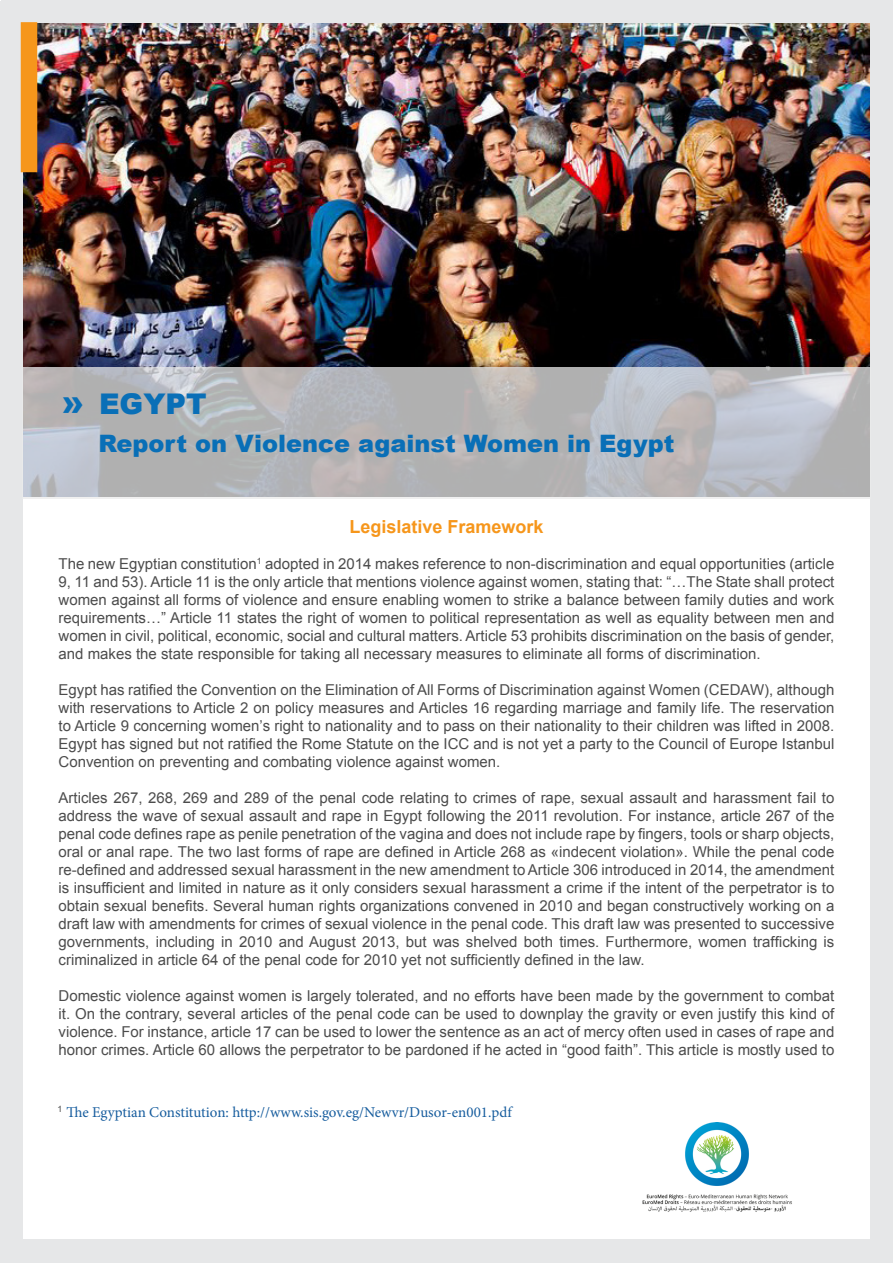
<style>
.page{position:relative;width:893px;height:1263px;background:#fff}
.page>*{position:absolute;margin:0;border:0;box-sizing:border-box;transform-origin:0 0}
.Country_name{font:900 28.5px "Arial";color:#096fb7}
.Sub_title{font:900 24px "Arial";color:#096fb7}
.t1{font:700 18px "Arial";color:#f6961b}
.t2{font:15px/18px "Arial";color:#4c4c4c;text-align:justify}
.t3{font:15px "Minion Pro";color:#175d9e}
.s1{font-size:34.5px}
</style>
<div class="page">
<img style="left:22px;top:22px;width:848px;height:345px">
<div style="left:2px;top:0;width:891px;height:22px;background:#e6e7e8"></div>
<div style="left:2px;top:1239px;width:891px;height:24px;background:#e6e7e8"></div>
<div style="left:0;top:1px;width:22px;height:1262px;background:#e6e7e8"></div>
<div style="left:870px;top:1px;width:22px;height:1262px;background:#e6e7e8"></div>
<div style="left:21px;top:22px;width:16px;height:150px;background:#f6961b"></div>
<svg style="left:22px;top:367px;width:848px;height:132px;fill:#b4b3b4"></svg>
<img style="left:642px;top:1122px;width:150px;height:90px">
<p class="Country_name" style="left:61px;top:383px;width:147px"><span class="s1">»</span> EGYPT</p>
<p class="Sub_title" style="left:98px;top:426px;width:577px">Report on Violence against Women in Egypt</p>
<p class="t1" style="left:349px;top:515px;width:196px">Legislative Framework</p>
<p class="t2" style="left:59px;top:555px;width:777px">The new Egyptian constitution<sup>1</sup> adopted in 2014 makes reference to non-discrimination and equal opportunities (article 9, 11 and 53). Article 11 is the only article that mentions violence against women, stating that: “…The State shall protect women against all forms of violence and ensure enabling women to strike a balance between family duties and work requirements…” Article 11 states the right of women to political representation as well as equality between men and women in civil, political, economic, social and cultural matters. Article 53 prohibits discrimination on the basis of gender, and makes the state responsible for taking all necessary measures to eliminate all forms of discrimination.</p>
<p class="t2" style="left:59px;top:681px;width:777px">Egypt has ratified the Convention on the Elimination of All Forms of Discrimination against Women (CEDAW), although with reservations to Article 2 on policy measures and Articles 16 regarding marriage and family life. The reservation to Article 9 concerning women’s right to nationality and to pass on their nationality to their children was lifted in 2008.<br>Egypt has signed but not ratified the Rome Statute on the ICC and is not yet a party to the Council of Europe Istanbul Convention on preventing and combating violence against women.</p>
<p class="t2" style="left:59px;top:789px;width:777px">Articles 267, 268, 269 and 289 of the penal code relating to crimes of rape, sexual assault and harassment fail to address the wave of sexual assault and rape in Egypt following the 2011 revolution. For instance, article 267 of the penal code defines rape as penile penetration of the vagina and does not include rape by fingers, tools or sharp objects, oral or anal rape. The two last forms of rape are defined in Article 268 as «indecent violation». While the penal code re-defined and addressed sexual harassment in the new amendment to Article 306 introduced in 2014, the amendment is insufficient and limited in nature as it only considers sexual harassment a crime if the intent of the perpetrator is to obtain sexual benefits. Several human rights organizations convened in 2010 and began constructively working on a draft law with amendments for crimes of sexual violence in the penal code. This draft law was presented to successive governments, including in 2010 and August 2013, but was shelved both times. Furthermore, women trafficking is criminalized in article 64 of the penal code for 2010 yet not sufficiently defined in the law.</p>
<p class="t2" style="left:59px;top:987px;width:777px">Domestic violence against women is largely tolerated, and no efforts have been made by the government to combat it. On the contrary, several articles of the penal code can be used to downplay the gravity or even justify this kind of violence. For instance, article 17 can be used to lower the sentence as an act of mercy often used in cases of rape and honor crimes. Article 60 allows the perpetrator to be pardoned if he acted in “good faith”. This article is mostly used to</p>
<p class="t3" style="left:57px;top:1102px;width:456px"><sup>1</sup> The Egyptian Constitution: http://www.sis.gov.eg/Newvr/Dusor-en001.pdf</p>
</div>
